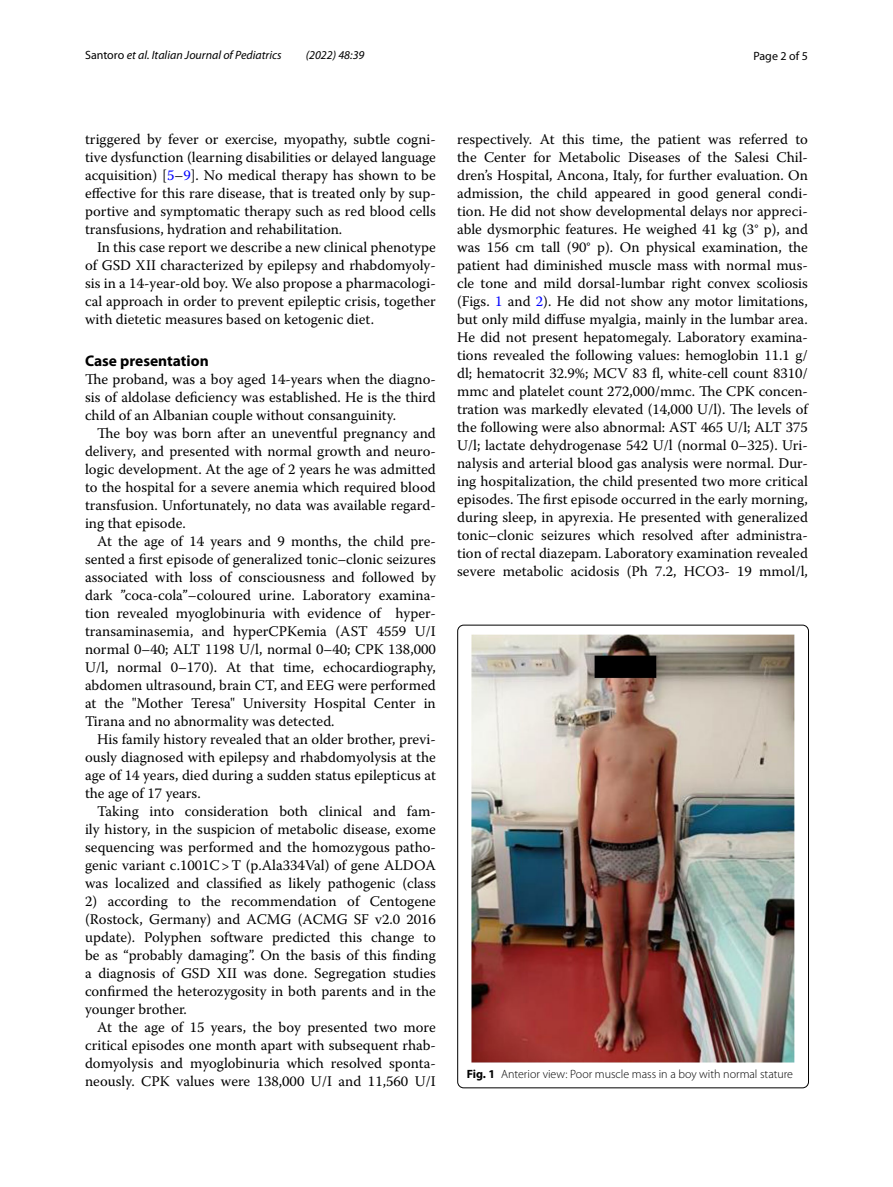
<style>
.page{position:relative;width:893px;height:1187px;background:#fff}
.page>*{position:absolute;margin:0;border:0;box-sizing:border-box;transform-origin:0 0}
.t1{font:700 15.45px "Myriad Pro";color:#000}
.t2{font:14.7px/18px "Warnock Pro";color:#000;text-align:justify}
.t3{font:300 12px "Myriad Pro";color:#000}
.t4{font:italic 12px "Myriad Pro";color:#000}
.t5{font:12px "Myriad Pro";color:#000}
.s1{font-style:normal}
.s2{color:#00f}
.s3{font-weight:700}
</style>
<div class="page">
<img style="left:472px;top:634px;width:322px;height:428px">
<p class="t4" style="left:85px;top:48px;width:198px"><span class="s1">Santoro</span> et al. Italian Journal of Pediatrics</p>
<p class="t4" style="left:306px;top:48px;width:60px">(2022) 48:39</p>
<p class="t5" style="left:753px;top:48px;width:56px">Page 2 of 5</p>
<p class="t2" style="left:85px;top:130px;width:352px">triggered by fever or exercise, myopathy, subtle cogni&shy;tive dysfunction (learning disabilities or delayed language acquisition) [<span class="s2">5</span>–<span class="s2">9</span>]. No medical therapy has shown to be effective for this rare disease, that is treated only by sup&shy;portive and symptomatic therapy such as red blood cells transfusions, hydration and rehabilitation.</p>
<p class="t2" style="left:85px;top:238px;width:352px;text-indent:12px">In this case report we describe a new clinical phenotype of GSD XII characterized by epilepsy and rhabdomyoly&shy;sis in a 14-year-old boy. We also propose a pharmacologi&shy;cal approach in order to prevent epileptic crisis, together with dietetic measures based on ketogenic diet.</p>
<p class="t1" style="left:85px;top:350px;width:125px">Case presentation</p>
<p class="t2" style="left:85px;top:369px;width:352px">The proband, was a boy aged 14-years when the diagno&shy;sis of aldolase deficiency was established. He is the third child of an Albanian couple without consanguinity.</p>
<p class="t2" style="left:85px;top:423px;width:352px;text-indent:12px">The boy was born after an uneventful pregnancy and delivery, and presented with normal growth and neuro&shy;logic development. At the age of 2 years he was admitted to the hospital for a severe anemia which required blood transfusion. Unfortunately, no data was available regard&shy;ing that episode.</p>
<p class="t2" style="left:85px;top:531px;width:352px;text-indent:12px">At the age of 14 years and 9 months, the child pre&shy;sented a first episode of generalized tonic–clonic seizures associated with loss of consciousness and followed by dark ’’coca-cola’’–coloured urine. Laboratory examina&shy;tion revealed myoglobinuria with evidence of hyper&shy;transaminasemia, and hyperCPKemia (AST 4559 U/I normal 0–40; ALT 1198 U/l, normal 0–40; CPK 138,000<br>U/l, normal 0–170). At that time, echocardiography, abdomen ultrasound, brain CT, and EEG were performed at the "Mother Teresa" University Hospital Center in Tirana and no abnormality was detected.</p>
<p class="t2" style="left:85px;top:729px;width:352px;text-indent:12px">His family history revealed that an older brother, previ&shy;ously diagnosed with epilepsy and rhabdomyolysis at the age of 14 years, died during a sudden status epilepticus at the age of 17 years.</p>
<p class="t2" style="left:85px;top:801px;width:352px;text-indent:12px">Taking into consideration both clinical and fam&shy;ily history, in the suspicion of metabolic disease, exome sequencing was performed and the homozygous patho&shy;genic variant c.1001C&gt;T (p.Ala334Val) of gene ALDOA was localized and classified as likely pathogenic (class</p>
<p class="t2" style="left:85px;top:891px;width:352px">2) according to the recommendation of Centogene (Rostock, Germany) and ACMG (ACMG SF v2.0 2016 update). Polyphen software predicted this change to be as “probably damaging”. On the basis of this finding a diagnosis of GSD XII was done. Segregation studies confirmed the heterozygosity in both parents and in the younger brother.</p>
<p class="t2" style="left:85px;top:1017px;width:352px;text-indent:12px">At the age of 15 years, the boy presented two more critical episodes one month apart with subsequent rhab&shy;domyolysis and myoglobinuria which resolved sponta&shy;neously. CPK values were 138,000 U/I and 11,560 U/I</p>
<p class="t2" style="left:457px;top:130px;width:352px">respectively. At this time, the patient was referred to the Center for Metabolic Diseases of the Salesi Chil&shy;dren’s Hospital, Ancona, Italy, for further evaluation. On admission, the child appeared in good general condi&shy;tion. He did not show developmental delays nor appreci&shy;able dysmorphic features. He weighed 41 kg (3° p), and was 156 cm tall (90° p). On physical examination, the patient had diminished muscle mass with normal mus&shy;cle tone and mild dorsal-lumbar right convex scoliosis (Figs. <span class="s2">1</span> and <span class="s2">2</span>). He did not show any motor limitations, but only mild diffuse myalgia, mainly in the lumbar area.<br>He did not present hepatomegaly. Laboratory examina&shy;tions revealed the following values: hemoglobin 11.1 g/ dl; hematocrit 32.9%; MCV 83 fl, white-cell count 8310/ mmc and platelet count 272,000/mmc. The CPK concen&shy;tration was markedly elevated (14,000 U/l). The levels of the following were also abnormal: AST 465 U/l; ALT 375<br>U/l; lactate dehydrogenase 542 U/l (normal 0–325). Uri&shy;nalysis and arterial blood gas analysis were normal. Dur&shy;ing hospitalization, the child presented two more critical episodes. The first episode occurred in the early morning, during sleep, in apyrexia. He presented with generalized tonic–clonic seizures which resolved after administra&shy;tion of rectal diazepam. Laboratory examination revealed severe metabolic acidosis (Ph 7.2, HCO3- 19 mmol/l,</p>
<p class="t3" style="left:467px;top:1067px;width:328px"><span class="s3">Fig. 1</span> Anterior view: Poor muscle mass in a boy with normal stature</p>
</div>
